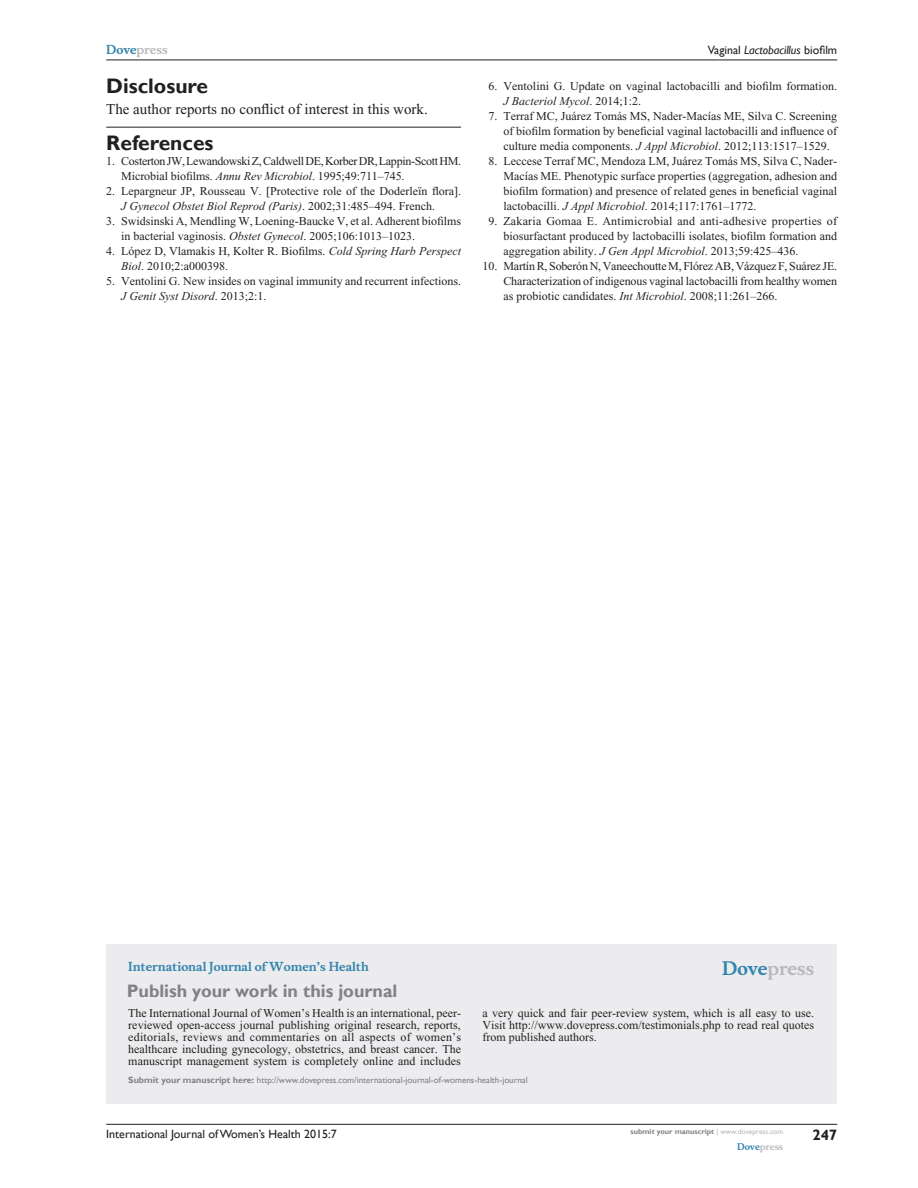
<style>
.page{position:relative;width:918px;height:1188px;background:#fff}
.page>*{position:absolute;margin:0;border:0;box-sizing:border-box;transform-origin:0 0}
.RefH{font:700 21px "Gill Sans";color:#231f20}
.PromBx-H1{font:700 18px "Gill Sans";color:#808285}
.PromBx-Brand{font:700 18px "Musee";color:#b8b9bc}
.TxF{font:15px "Times New Roman";color:#231f20}
.t1{font:700 15px "Gill Sans";color:#231f20}
.RefNL2{font:12px/15px "Times New Roman";color:#231f20;text-align:justify}
.PromBx-Tx{font:12px/12px "Times New Roman";letter-spacing:.005em;color:#231f20;text-align:justify}
.RefNL1{font:12px/15px "Times New Roman";color:#231f20}
.RefNL1-2{font:12px/15px "Times New Roman";letter-spacing:-.025em;color:#231f20}
.t2{font:12px "Gill Sans";color:#231f20}
.PromBx-JrnlName{font:700 12px "Musee";color:#3485ae}
.t3{font:700 12px "Musee";color:#b8b9bc}
.PromBx-SubmitMssWebA{font:9px "Gill Sans";color:#808285}
.t4{font:700 9px "Musee";color:#b8b9bc}
.t5{font:700 7.5px "Gill Sans";color:#808285}
.s1{color:#3485ae}
.s2{font-style:italic}
.s3{font-weight:700}
.s4{font-weight:400;color:#b8b9bc}
</style>
<div class="page">
<div style="left:106px;top:944px;width:731px;height:159px;background:#ececee"></div>
<hr style="left:106px;top:1124px;width:731px;height:1px;background:#231f20">
<hr style="left:106px;top:60px;width:731px;height:1px;background:#231f20">
<hr style="left:106px;top:127px;width:355px;height:1px;background:#231f20">
<p class="t3" style="left:106px;top:43px;width:63px"><span class="s1">Dove</span>press</p>
<h1 class="RefH" style="left:106px;top:73px;width:103px">Disclosure</h1>
<p class="TxF" style="left:106px;top:100px;width:323px">The author reports no conflict of interest in this work.</p>
<p class="RefH" style="left:106px;top:130px;width:109px">References</p>
<p class="RefNL1-2" style="left:121px;top:154px;width:341px;text-indent:-15px">1. Costerton JW, Lewandowski Z, Caldwell DE, Korber DR, Lappin-ScottHM.<br>Microbial biofilms. <span class="s2">Annu Rev Microbiol</span>. 1995;49:711–745.</p>
<p class="RefNL1" style="left:121px;top:184px;width:341px;text-indent:-15px">2. Lepargneur JP, Rousseau V. [Protective role of the Doderleïn flora].<br><span class="s2">J Gynecol Obstet Biol Reprod (Paris)</span>. 2002;31:485–494. French.</p>
<p class="RefNL1" style="left:121px;top:214px;width:341px;text-indent:-15px">3. Swidsinski A, Mendling W, Loening-Baucke V, et al. Adherent biofilms in bacterial vaginosis. <span class="s2">Obstet Gynecol</span>. 2005;106:1013–1023.</p>
<p class="RefNL1" style="left:121px;top:244px;width:341px;text-indent:-15px">4. López D, Vlamakis H, Kolter R. Biofilms. <span class="s2">Cold Spring Harb Perspect<br>Biol</span>. 2010;2:a000398.</p>
<p class="RefNL1" style="left:121px;top:274px;width:341px;text-indent:-15px">5. Ventolini G. New insides on vaginal immunity and recurrent infections.<br><span class="s2">J Genit Syst Disord</span>. 2013;2:1.</p>
<p class="t2" style="left:708px;top:43px;width:131px">Vaginal <span class="s2">Lactobacillus</span> biofilm</p>
<p class="RefNL2" style="left:503px;top:79px;width:335px;text-indent:-15px">6. Ventolini G. Update on vaginal lactobacilli and biofilm formation.<br><span class="s2">J Bacteriol Mycol</span>. 2014;1:2.</p>
<p class="RefNL2" style="left:503px;top:109px;width:335px;text-indent:-15px">7. Terraf MC, Juárez Tomás MS, Nader-Macías ME, Silva C. Screening of biofilm formation by beneficial vaginal lactobacilli and influence of culture media components. <span class="s2">J Appl Microbiol</span>. 2012;113:1517–1529.</p>
<p class="RefNL2" style="left:503px;top:154px;width:335px;text-indent:-15px">8. Leccese Terraf MC, Mendoza LM, Juárez Tomás MS, Silva C, Nader-Macías ME. Phenotypic surface properties (aggregation, adhesion and biofilm formation) and presence of related genes in beneficial vaginal lactobacilli. <span class="s2">J Appl Microbiol</span>. 2014;117:1761–1772.</p>
<p class="RefNL2" style="left:503px;top:214px;width:335px;text-indent:-15px">9. Zakaria Gomaa E. Antimicrobial and anti-adhesive properties of biosurfactant produced by lactobacilli isolates, biofilm formation and aggregation ability. <span class="s2">J Gen Appl Microbiol</span>. 2013;59:425–436.</p>
<p class="RefNL2" style="left:503px;top:259px;width:335px;text-indent:-21px">10. Martín R, Soberón N, Vaneechoutte M, Flórez AB, Vázquez F, Suárez JE.<br>Characterization of indigenous vaginal lactobacilli from healthy women as probiotic candidates. <span class="s2">Int Microbiol</span>. 2008;11:261–266.</p>
<p class="PromBx-JrnlName" style="left:128px;top:959px;width:242px">International Journal of Women’s Health</p>
<p class="PromBx-H1" style="left:127px;top:980px;width:272px">Publish your work in this journal</p>
<p class="PromBx-Brand" style="left:722px;top:958px;width:94px"><span class="s1">Dove</span>press</p>
<p class="PromBx-Tx" style="left:128px;top:1007px;width:334px">The International Journal of Women’s Health is an international, peer&shy;reviewed open-access journal publishing original research, reports, editorials, reviews and commentaries on all aspects of women’s healthcare including gynecology, obstetrics, and breast cancer. The manuscript management system is completely online and includes</p>
<p class="PromBx-Tx" style="left:482px;top:1007px;width:333px">a very quick and fair peer-review system, which is all easy to use.<br>Visit http://www.dovepress.com/testimonials.php to read real quotes from published authors.</p>
<p class="PromBx-SubmitMssWebA" style="left:128px;top:1075px;width:401px"><span class="s3">Submit your manuscript here:</span> http://www.dovepress.com/international-journal-of-womens-health-journal</p>
<p class="t2" style="left:106px;top:1127px;width:232px">International Journal of Women’s Health 2015:7</p>
<p class="t5" style="left:631px;top:1127px;width:154px">submit your manuscript <span class="s4">| www.dovepress.com</span></p>
<p class="t4" style="left:737px;top:1141px;width:48px"><span class="s1">Dove</span>press</p>
<p class="t1" style="left:812px;top:1126px;width:26px">247</p>
</div>
